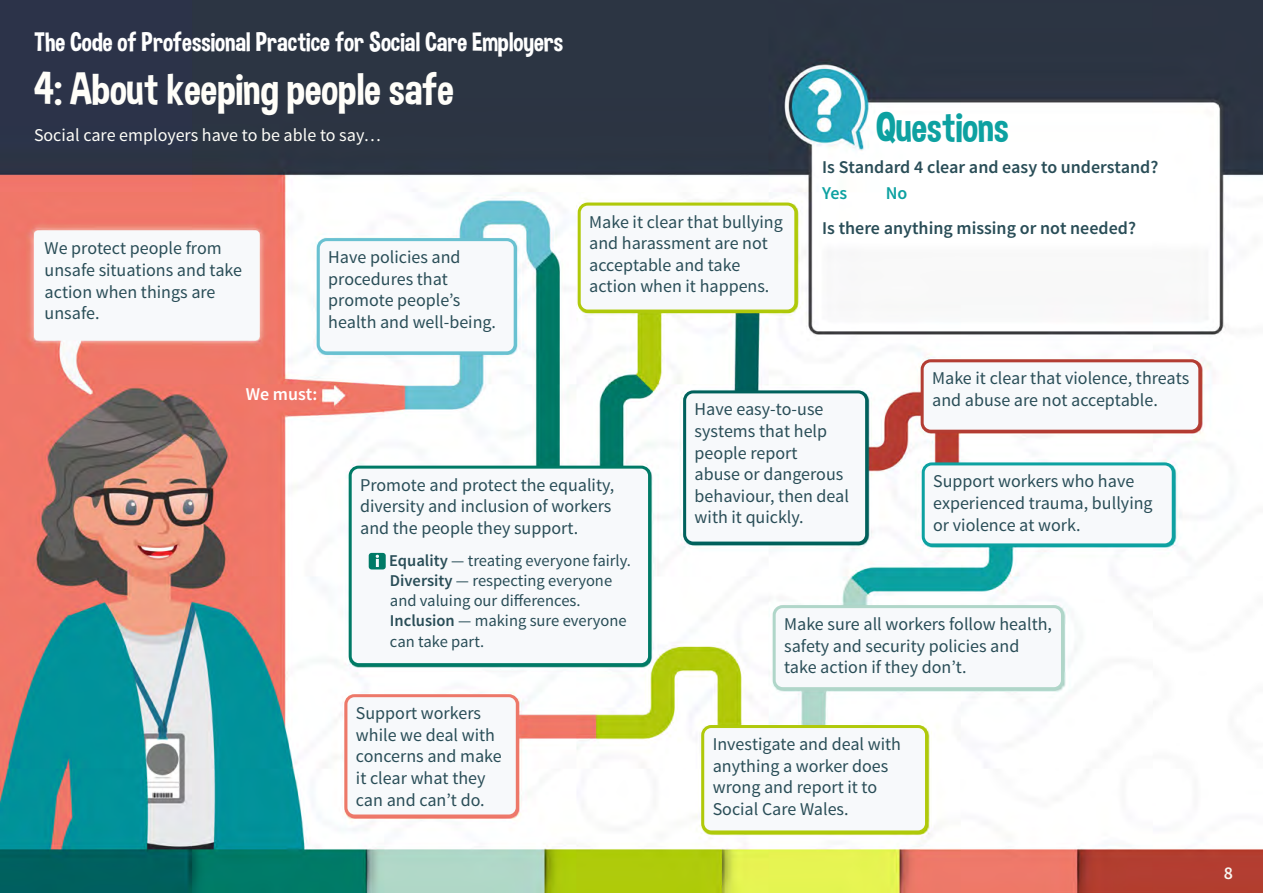
<style>
.page{position:relative;width:1263px;height:893px;background:#fff}
.page>*{position:absolute;margin:0;border:0;box-sizing:border-box;transform-origin:0 0}
.t1{font:45px "Dimbo";color:#fffef9}
.t2{font:42px "Dimbo";color:#0da1a1}
.t3{font:27px "Dimbo";color:#fff}
.t4{font:18px/21.6px "Source Sans Pro";color:#294d57}
.t5{font:600 18px "Source Sans Pro";color:#294d57}
.t6{font:18px "Source Sans Pro";color:#fffef9}
.t7{font:600 18px "Source Sans Pro";color:#fff}
.t8{font:600 18px "Source Sans Pro";color:#0da1a1}
.t9{font:600 18px "Source Sans Pro";color:#f9f8f3}
.t10{font:16.5px/19.8px "Source Sans Pro";color:#294d57}
.s1{font-weight:600}
</style>
<div class="page">
<img style="left:0;top:0;width:1263px;height:893px">
<div style="left:685px;top:392px;width:182px;height:151px;background:#f7f9fb;border-radius:9px"></div>
<div style="left:683px;top:390px;width:185px;height:155px;border:3px solid #00615c;border-radius:9px"></div>
<div style="left:318px;top:240px;width:197px;height:113px;background:#f7f9fb;border-radius:9px"></div>
<div style="left:317px;top:238px;width:200px;height:116px;border:3px solid #69c1d1;border-radius:9px"></div>
<div style="left:350px;top:467px;width:299px;height:198px;background:#f7f9fb;border-radius:9px"></div>
<svg style="left:369px;top:553px;width:17px;height:16px"></svg>
<div style="left:349px;top:466px;width:302px;height:200px;border:3px solid #007a66;border-radius:9px"></div>
<div style="left:579px;top:204px;width:217px;height:107px;background:#f7f9fb;border-radius:9px"></div>
<div style="left:578px;top:203px;width:219px;height:110px;border:3px solid #b0c90a;border-radius:9px"></div>
<div style="left:922px;top:361px;width:278px;height:70px;background:#f7f9fb;border-radius:9px"></div>
<div style="left:921px;top:359px;width:280px;height:74px;border:3px solid #b33d33;border-radius:9px"></div>
<div style="left:923px;top:464px;width:250px;height:81px;background:#f7f9fb;border-radius:9px"></div>
<div style="left:922px;top:462px;width:253px;height:84px;border:3px solid #0da1a1;border-radius:9px"></div>
<div style="left:774px;top:607px;width:288px;height:82px;background:#f7f9fb;border-radius:9px"></div>
<div style="left:773px;top:605px;width:291px;height:85px;border:3px solid #b0d6c9;border-radius:9px"></div>
<div style="left:703px;top:726px;width:223px;height:106px;background:#f7f9fb;border-radius:9px"></div>
<div style="left:701px;top:725px;width:227px;height:108px;border:3px solid #b0c90a;border-radius:9px"></div>
<div style="left:346px;top:696px;width:171px;height:120px;background:#f7f9fb;border-radius:9px"></div>
<div style="left:344px;top:694px;width:175px;height:123px;border:3px solid #ed7869;border-radius:9px"></div>
<div style="left:26px;top:222px;width:241px;height:126px;background:#fff;opacity:.36"></div>
<div style="left:34px;top:230px;width:225px;height:110px;background:#f7f9fb;border-radius:4px"></div>
<p class="t3" style="left:34px;top:26px;width:531px">The Code of Professional Practice for Social Care Employers</p>
<p class="t1" style="left:34px;top:62px;width:421px">4: About keeping people safe</p>
<p class="t6" style="left:34px;top:124px;width:348px">Social care employers have to be able to say…</p>
<p class="t4" style="left:45px;top:238px;width:199px">We protect people from unsafe situations and take action when things are unsafe.</p>
<p class="t4" style="left:328px;top:247px;width:169px">Have policies and procedures that promote people’s health and well-being.</p>
<p class="t4" style="left:589px;top:211px;width:195px">Make it clear that bullying and harassment are not acceptable and take action when it happens.</p>
<p class="t2" style="left:876px;top:102px;width:134px">Questions</p>
<p class="t5" style="left:822px;top:156px;width:338px">Is Standard 4 clear and easy to understand?</p>
<p class="t8" style="left:822px;top:182px;width:26px">Yes</p>
<p class="t8" style="left:886px;top:182px;width:23px">No</p>
<p class="t5" style="left:822px;top:216px;width:315px">Is there anything missing or not needed?</p>
<p class="t7" style="left:246px;top:383px;width:73px">We must:</p>
<p class="t4" style="left:360px;top:474px;width:256px">Promote and protect the equality, diversity and inclusion of workers and the people they support.</p>
<p class="t10" style="left:389px;top:551px;width:243px"><span class="s1">Equality</span> — treating everyone fairly.</p>
<p class="t10" style="left:390px;top:571px;width:224px"><span class="s1">Diversity</span> — respecting everyone and valuing our differences.</p>
<p class="t10" style="left:390px;top:610px;width:238px;line-height:21.6px"><span class="s1">Inclusion</span> — making sure everyone can take part.</p>
<p class="t4" style="left:356px;top:703px;width:147px">Support workers while we deal with concerns and make it clear what they can and can’t do.</p>
<p class="t4" style="left:695px;top:399px;width:156px">Have easy-to-use systems that help people report<br>abuse or dangerous behaviour, then deal with it quickly.</p>
<p class="t4" style="left:932px;top:368px;width:259px">Make it clear that violence, threats and abuse are not acceptable.</p>
<p class="t4" style="left:933px;top:471px;width:221px">Support workers who have experienced trauma, bullying or violence at work.</p>
<p class="t4" style="left:784px;top:614px;width:269px">Make sure all workers follow health, safety and security policies and take action if they don’t.</p>
<p class="t4" style="left:713px;top:734px;width:190px">Investigate and deal with anything a worker does wrong and report it to<br>Social Care Wales.</p>
<p class="t9" style="left:1224px;top:861px;width:11px">8</p>
</div>
